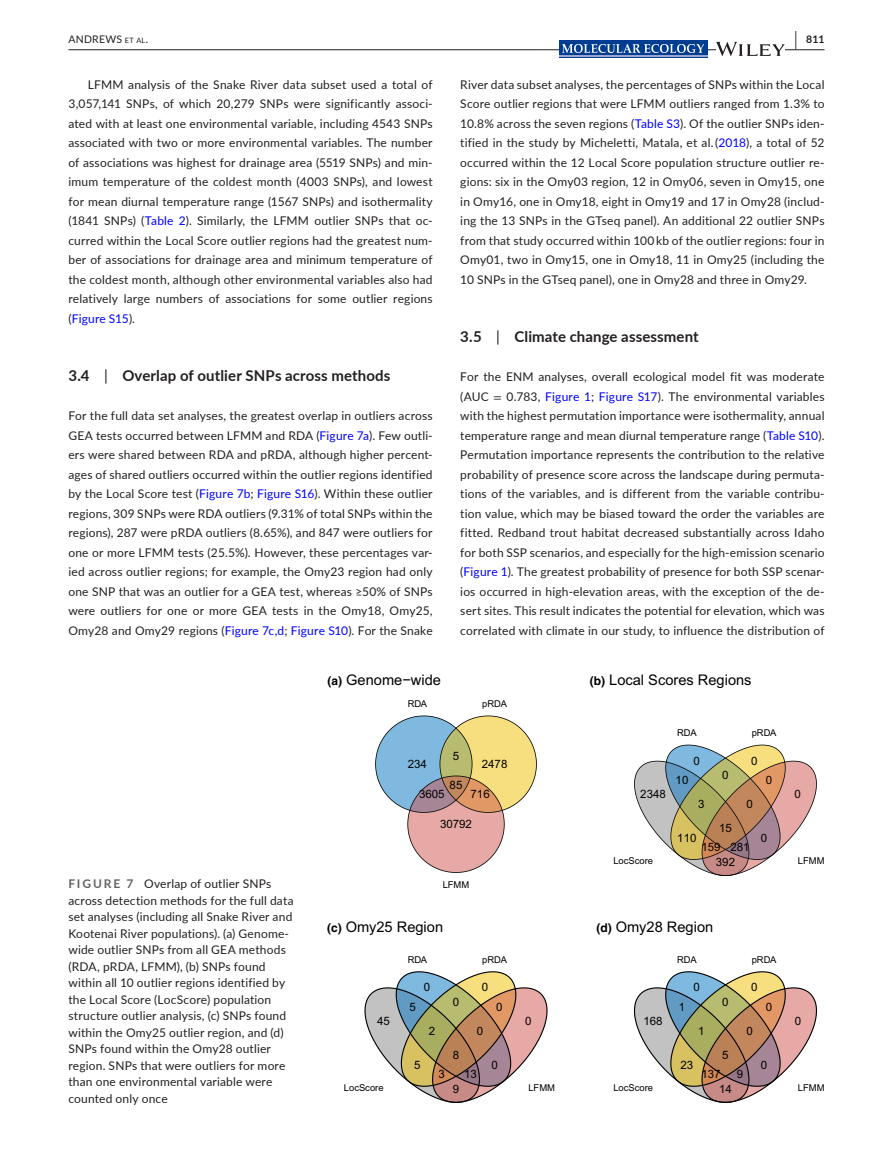
<style>
.page{position:relative;width:893px;height:1174px;background:#fff}
.page>*{position:absolute;margin:0;border:0;box-sizing:border-box;transform-origin:0 0}
.t1{font:700 15px "Lato";letter-spacing:.005em;color:#231f20}
.t2{font:14.7px "Arial";color:#000}
.t3{font:12px/19.5px "Lato";letter-spacing:.015em;color:#231f20;text-align:justify}
.t4{font:11.55px "Arial";color:#000}
.t5{font:10.5px "Lato";letter-spacing:.02em;color:#231f20}
.t6{font:700 10.5px "Lato";color:#231f20}
.t7{font:9.45px "Arial";color:#000}
.s1{font-size:7.35px}
.s2{font-size:19.5px}
.s3{color:#00f}
.s4{font-weight:400}
.s5{font-family:"Helvetica";font-weight:700;font-size:12px}
.s6{font-family:"STIX"}
.s7{font-weight:700;color:#636366}
</style>
<div class="page">
<hr style="left:68px;top:49px;width:756px;height:1px;background:#231f20">
<div style="left:559px;top:41px;width:149px;height:17px;background:#003d91"></div>
<img style="left:563px;top:44px;width:141px;height:8px">
<hr style="left:559px;top:55px;width:149px;height:2px;background:#96a6d0">
<svg style="left:716px;top:42px;width:69px;height:14px"></svg>
<svg style="left:375px;top:715px;width:162px;height:158px"></svg>
<svg style="left:634px;top:744px;width:183px;height:132px"></svg>
<svg style="left:364px;top:971px;width:184px;height:131px"></svg>
<svg style="left:634px;top:971px;width:183px;height:131px"></svg>
<p class="t5" style="left:68px;top:31px;width:81px">ANDREWS <span class="s1">et al</span>.</p>
<p class="t6" style="left:795px;top:31px;width:31px"><span class="s2">|</span> 811</p>
<p class="t3" style="left:68px;top:74px;width:366px;text-indent:20px">LFMM analysis of the Snake River data subset used a total of 3,057,141 SNPs, of which 20,279 SNPs were significantly associ&shy;ated with at least one environmental variable, including 4543 SNPs associated with two or more environmental variables. The number of associations was highest for drainage area (5519 SNPs) and min&shy;imum temperature of the coldest month (4003 SNPs), and lowest for mean diurnal temperature range (1567 SNPs) and isothermality (1841 SNPs) (<span class="s3">Table 2</span>). Similarly, the LFMM outlier SNPs that oc&shy;curred within the Local Score outlier regions had the greatest num&shy;ber of associations for drainage area and minimum temperature of the coldest month, although other environmental variables also had relatively large numbers of associations for some outlier regions (<span class="s3">Figure S15</span>).</p>
<p class="t3" style="left:460px;top:74px;width:366px">River data subset analyses, the percentages of SNPs within the Local Score outlier regions that were LFMM outliers ranged from 1.3% to 10.8% across the seven regions (<span class="s3">Table S3</span>). Of the outlier SNPs iden&shy;tified in the study by Micheletti, Matala, et al. (<span class="s3">2018</span>), a total of 52 occurred within the 12 Local Score population structure outlier re&shy;gions: six in the Omy03 region, 12 in Omy06, seven in Omy15, one in Omy16, one in Omy18, eight in Omy19 and 17 in Omy28 (includ&shy;ing the 13 SNPs in the GTseq panel). An additional 22 outlier SNPs from that study occurred within 100 kb of the outlier regions: four in Omy01, two in Omy15, one in Omy18, 11 in Omy25 (including the 10 SNPs in the GTseq panel), one in Omy28 and three in Omy29.</p>
<p class="t1" style="left:68px;top:365px;width:323px">3.4 <span class="s4">|</span> Overlap of outlier SNPs across methods</p>
<p class="t3" style="left:68px;top:405px;width:366px">For the full data set analyses, the greatest overlap in outliers across GEA tests occurred between LFMM and RDA (<span class="s3">Figure 7a</span>). Few outli&shy;ers were shared between RDA and pRDA, although higher percent&shy;ages of shared outliers occurred within the outlier regions identified by the Local Score test (<span class="s3">Figure 7b</span>; <span class="s3">Figure S16</span>). Within these outlier regions, 309 SNPs were RDA outliers (9.31% of total SNPs within the regions), 287 were pRDA outliers (8.65%), and 847 were outliers for one or more LFMM tests (25.5%). However, these percentages var&shy;ied across outlier regions; for example, the Omy23 region had only one SNP that was an outlier for a GEA test, whereas ≥50% of SNPs were outliers for one or more GEA tests in the Omy18, Omy25, Omy28 and Omy29 regions (<span class="s3">Figure 7c,d</span>; <span class="s3">Figure S10</span>). For the Snake</p>
<p class="t2" style="left:327px;top:670px;width:115px"><span class="s5">(a)</span> Genome−wide</p>
<p class="t1" style="left:460px;top:326px;width:240px">3.5 <span class="s4">|</span> Climate change assessment</p>
<p class="t3" style="left:460px;top:366px;width:366px">For the ENM analyses, overall ecological model fit was moderate (AUC <span class="s6">=</span> 0.783, <span class="s3">Figure 1</span>; <span class="s3">Figure S17</span>). The environmental variables with the highest permutation importance were isothermality, annual temperature range and mean diurnal temperature range (<span class="s3">Table S10</span>).<br>Permutation importance represents the contribution to the relative probability of presence score across the landscape during permuta&shy;tions of the variables, and is different from the variable contribu&shy;tion value, which may be biased toward the order the variables are fitted. Redband trout habitat decreased substantially across Idaho for both SSP scenarios, and especially for the high-emission scenario (<span class="s3">Figure 1</span>). The greatest probability of presence for both SSP scenar&shy;ios occurred in high-elevation areas, with the exception of the de&shy;sert sites. This result indicates the potential for elevation, which was correlated with climate in our study, to influence the distribution of</p>
<p class="t2" style="left:590px;top:670px;width:163px"><span class="s5">(b)</span> Local Scores Regions</p>
<p class="t3" style="left:68px;top:875px;width:227px;line-height:16.5px;text-align:left"><span class="s7">FIGURE 7</span> Overlap of outlier SNPs across detection methods for the full data set analyses (including all Snake River and Kootenai River populations). (a) Genome&shy;wide outlier SNPs from all GEA methods (RDA, pRDA, LFMM), (b) SNPs found within all 10 outlier regions identified by the Local Score (LocScore) population structure outlier analysis, (c) SNPs found within the Omy25 outlier region, and (d)<br>SNPs found within the Omy28 outlier region. SNPs that were outliers for more than one environmental variable were counted only once</p>
<p class="t7" style="left:408px;top:698px;width:21px">RDA</p>
<p class="t7" style="left:482px;top:698px;width:26px">pRDA</p>
<p class="t4" style="left:453px;top:748px;width:8px">5</p>
<p class="t4" style="left:408px;top:756px;width:21px">234</p>
<p class="t4" style="left:482px;top:756px;width:27px">2478</p>
<p class="t4" style="left:450px;top:777px;width:14px">85</p>
<p class="t4" style="left:419px;top:786px;width:27px">3605</p>
<p class="t4" style="left:471px;top:786px;width:21px">716</p>
<p class="t4" style="left:440px;top:816px;width:33px">30792</p>
<p class="t7" style="left:443px;top:878px;width:28px">LFMM</p>
<p class="t2" style="left:327px;top:917px;width:118px"><span class="s5">(c)</span> Omy25 Region</p>
<p class="t7" style="left:408px;top:953px;width:21px">RDA</p>
<p class="t7" style="left:482px;top:953px;width:26px">pRDA</p>
<p class="t4" style="left:377px;top:1013px;width:14px">45</p>
<p class="t7" style="left:344px;top:1081px;width:41px">LocScore</p>
<p class="t4" style="left:409px;top:999px;width:8px">5</p>
<p class="t4" style="left:424px;top:979px;width:8px">0</p>
<p class="t4" style="left:482px;top:979px;width:8px">0</p>
<p class="t4" style="left:453px;top:994px;width:8px">0</p>
<p class="t4" style="left:496px;top:999px;width:8px">0</p>
<p class="t4" style="left:429px;top:1023px;width:8px">2</p>
<p class="t4" style="left:477px;top:1023px;width:8px">0</p>
<p class="t4" style="left:438px;top:1066px;width:8px">3</p>
<p class="t4" style="left:464px;top:1066px;width:14px">13</p>
<p class="t4" style="left:453px;top:1047px;width:8px">8</p>
<p class="t4" style="left:414px;top:1057px;width:8px">5</p>
<p class="t4" style="left:491px;top:1057px;width:8px">0</p>
<p class="t4" style="left:453px;top:1081px;width:8px">9</p>
<p class="t4" style="left:525px;top:1013px;width:8px">0</p>
<p class="t7" style="left:528px;top:1081px;width:28px">LFMM</p>
<p class="t4" style="left:640px;top:786px;width:27px">2348</p>
<p class="t7" style="left:613px;top:854px;width:41px">LocScore</p>
<p class="t7" style="left:677px;top:726px;width:21px">RDA</p>
<p class="t7" style="left:752px;top:726px;width:26px">pRDA</p>
<p class="t4" style="left:693px;top:753px;width:8px">0</p>
<p class="t4" style="left:751px;top:753px;width:8px">0</p>
<p class="t4" style="left:676px;top:772px;width:14px">10</p>
<p class="t4" style="left:722px;top:767px;width:8px">0</p>
<p class="t4" style="left:766px;top:772px;width:8px">0</p>
<p class="t4" style="left:698px;top:796px;width:8px">3</p>
<p class="t4" style="left:746px;top:796px;width:8px">0</p>
<p class="t4" style="left:701px;top:839px;width:50px">159 281</p>
<p class="t4" style="left:719px;top:820px;width:14px">15</p>
<p class="t4" style="left:677px;top:830px;width:21px">110</p>
<p class="t4" style="left:761px;top:830px;width:8px">0</p>
<p class="t4" style="left:716px;top:854px;width:21px">392</p>
<p class="t4" style="left:795px;top:786px;width:8px">0</p>
<p class="t7" style="left:798px;top:854px;width:28px">LFMM</p>
<p class="t2" style="left:596px;top:917px;width:118px"><span class="s5">(d)</span> Omy28 Region</p>
<p class="t7" style="left:677px;top:953px;width:21px">RDA</p>
<p class="t7" style="left:752px;top:953px;width:26px">pRDA</p>
<p class="t4" style="left:643px;top:1013px;width:21px">168</p>
<p class="t7" style="left:613px;top:1081px;width:41px">LocScore</p>
<p class="t4" style="left:679px;top:999px;width:8px">1</p>
<p class="t4" style="left:693px;top:979px;width:8px">0</p>
<p class="t4" style="left:751px;top:979px;width:8px">0</p>
<p class="t4" style="left:722px;top:994px;width:8px">0</p>
<p class="t4" style="left:766px;top:999px;width:8px">0</p>
<p class="t4" style="left:698px;top:1023px;width:8px">1</p>
<p class="t4" style="left:746px;top:1023px;width:8px">0</p>
<p class="t4" style="left:701px;top:1066px;width:21px">137</p>
<p class="t4" style="left:737px;top:1066px;width:8px">9</p>
<p class="t4" style="left:722px;top:1047px;width:8px">5</p>
<p class="t4" style="left:680px;top:1057px;width:14px">23</p>
<p class="t4" style="left:761px;top:1057px;width:8px">0</p>
<p class="t4" style="left:719px;top:1081px;width:14px">14</p>
<p class="t4" style="left:795px;top:1013px;width:8px">0</p>
<p class="t7" style="left:798px;top:1081px;width:28px">LFMM</p>
</div>
